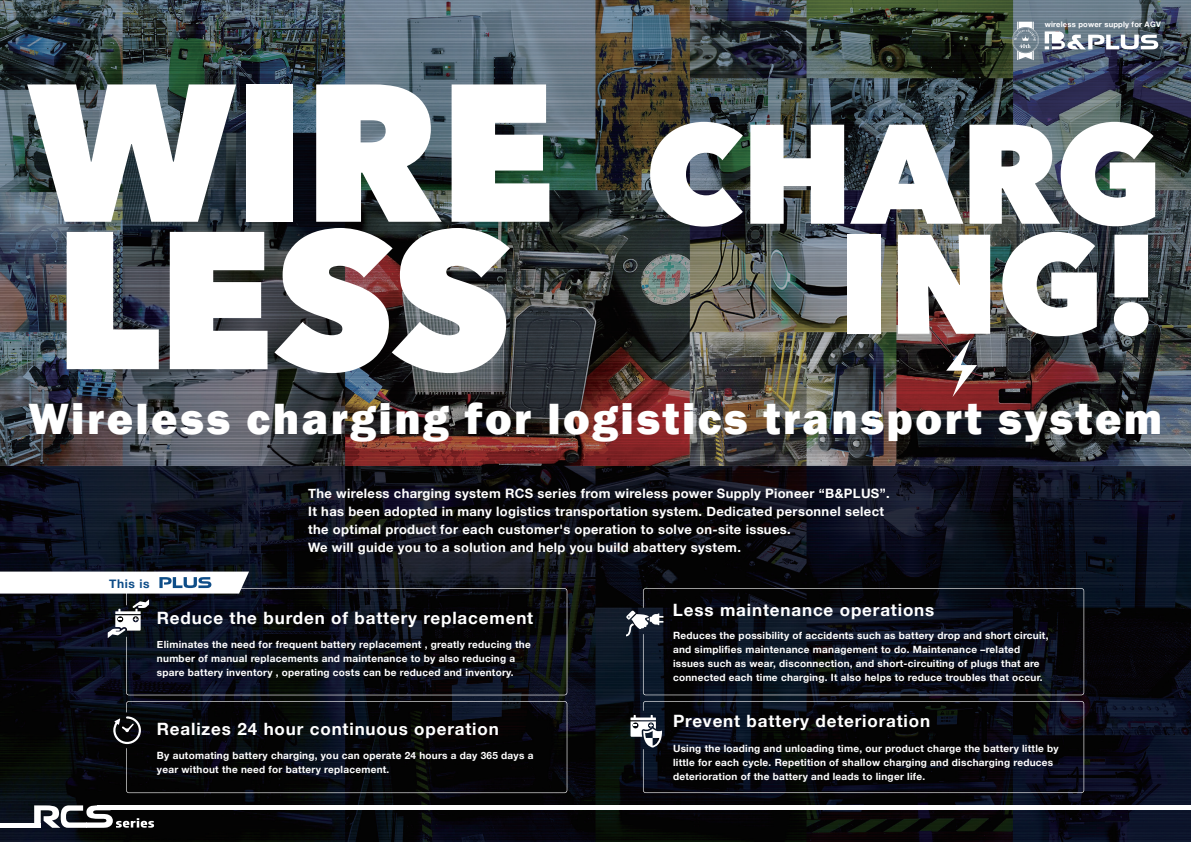
<style>
.page{position:relative;width:1191px;height:842px;background:#fff}
.page>*{position:absolute;margin:0;border:0;box-sizing:border-box;transform-origin:0 0}
.t1{font:800 45px "Franklin Gothic";letter-spacing:.055em;color:#fff}
.t2{font:700 17px "Helvetica Neue";letter-spacing:.05em;color:#fff}
.t3{font:700 13px/18px "Helvetica Neue";letter-spacing:.025em;color:#fff}
.t4{font:700 12px "Helvetica Neue";letter-spacing:.05em;color:#0e4d88}
.t5{font:700 10px/14px "Helvetica Neue";letter-spacing:.025em;color:#fff}
.t6{font:700 7.6px "Helvetica Neue";letter-spacing:.025em;color:#fff}
</style>
<div class="page">
<img style="left:0;top:0;width:1191px;height:842px">
<svg style="left:126px;top:588px;width:441px;height:107px;background:#0a0d14"></svg>
<svg style="left:126px;top:701px;width:441px;height:92px;background:#080a0d"></svg>
<svg style="left:113px;top:716px;width:28px;height:28px"></svg>
<svg style="left:34px;top:805px;width:120px;height:23px"></svg>
<div style="left:97px;top:805px;width:507px;height:5px;background:#fff"></div>
<div style="left:0;top:823px;width:41px;height:5px;background:#fff"></div>
<div style="left:587px;top:805px;width:604px;height:5px;background:#fff"></div>
<svg style="left:0;top:572px;width:249px;height:66px"></svg>
<svg style="left:643px;top:588px;width:441px;height:107px;background:#0a0e17"></svg>
<svg style="left:626px;top:610px;width:37px;height:26px"></svg>
<svg style="left:643px;top:701px;width:441px;height:92px;background:#090b11"></svg>
<svg style="left:630px;top:715px;width:32px;height:32px"></svg>
<svg style="left:650px;top:122px;width:93px;height:105px"></svg>
<svg style="left:750px;top:125px;width:94px;height:99px"></svg>
<svg style="left:850px;top:125px;width:113px;height:99px"></svg>
<svg style="left:969px;top:122px;width:186px;height:104px"></svg>
<div style="left:847px;top:235px;width:33px;height:99px;background:#fff"></div>
<svg style="left:1002px;top:232px;width:94px;height:104px"></svg>
<svg style="left:1113px;top:235px;width:35px;height:101px"></svg>
<svg style="left:898px;top:235px;width:92px;height:162px"></svg>
<svg style="left:27px;top:84px;width:209px;height:138px"></svg>
<div style="left:246px;top:84px;width:46px;height:138px;background:#fff"></div>
<svg style="left:316px;top:84px;width:126px;height:138px"></svg>
<svg style="left:451px;top:84px;width:98px;height:138px"></svg>
<svg style="left:67px;top:232px;width:92px;height:137px"></svg>
<svg style="left:170px;top:232px;width:97px;height:137px"></svg>
<svg style="left:274px;top:228px;width:236px;height:145px"></svg>
<svg style="left:1044px;top:31px;width:119px;height:18px"></svg>
<svg style="left:1012px;top:22px;width:26px;height:38px"></svg>
<p class="t6" style="left:1044px;top:18px;width:118px">wireless power supply for AGV</p>
<h1 class="t1" style="left:28px;top:390px;width:1135px">Wireless charging for logistics transport system</h1>
<p class="t3" style="left:308px;top:484px;width:583px">The wireless charging system RCS series from wireless power Supply Pioneer “B&amp;PLUS”.<br>It has been adopted in many logistics transportation system. Dedicated personnel select the optimal product for each customer's operation to solve on-site issues.<br>We will guide you to a solution and help you build abattery system.</p>
<p class="t4" style="left:109px;top:574px;width:42px">This is</p>
<h2 class="t2" style="left:157px;top:605px;width:378px">Reduce the burden of battery replacement</h2>
<h2 class="t2" style="left:673px;top:596px;width:263px">Less maintenance operations</h2>
<p class="t5" style="left:157px;top:637px;width:375px">Eliminates the need for frequent battery replacement , greatly reducing the number of manual replacements and maintenance to by also reducing a spare battery inventory , operating costs can be reduced and inventory.</p>
<p class="t5" style="left:673px;top:629px;width:377px">Reduces the possibility of accidents such as battery drop and short circuit, and simplifies maintenance management to do. Maintenance –related issues such as wear, disconnection, and short-circuiting of plugs that are connected each time charging. It also helps to reduce troubles that occur.</p>
<h2 class="t2" style="left:157px;top:715px;width:343px">Realizes 24 hour continuous operation</h2>
<p class="t5" style="left:157px;top:749px;width:378px">By automating battery charging, you can operate 24 hours a day 365 days a year without the need for battery replacement.</p>
<h2 class="t2" style="left:673px;top:708px;width:259px">Prevent battery deterioration</h2>
<p class="t5" style="left:673px;top:742px;width:387px">Using the loading and unloading time, our product charge the battery little by little for each cycle. Repetition of shallow charging and discharging reduces deterioration of the battery and leads to linger life.</p>
</div>
